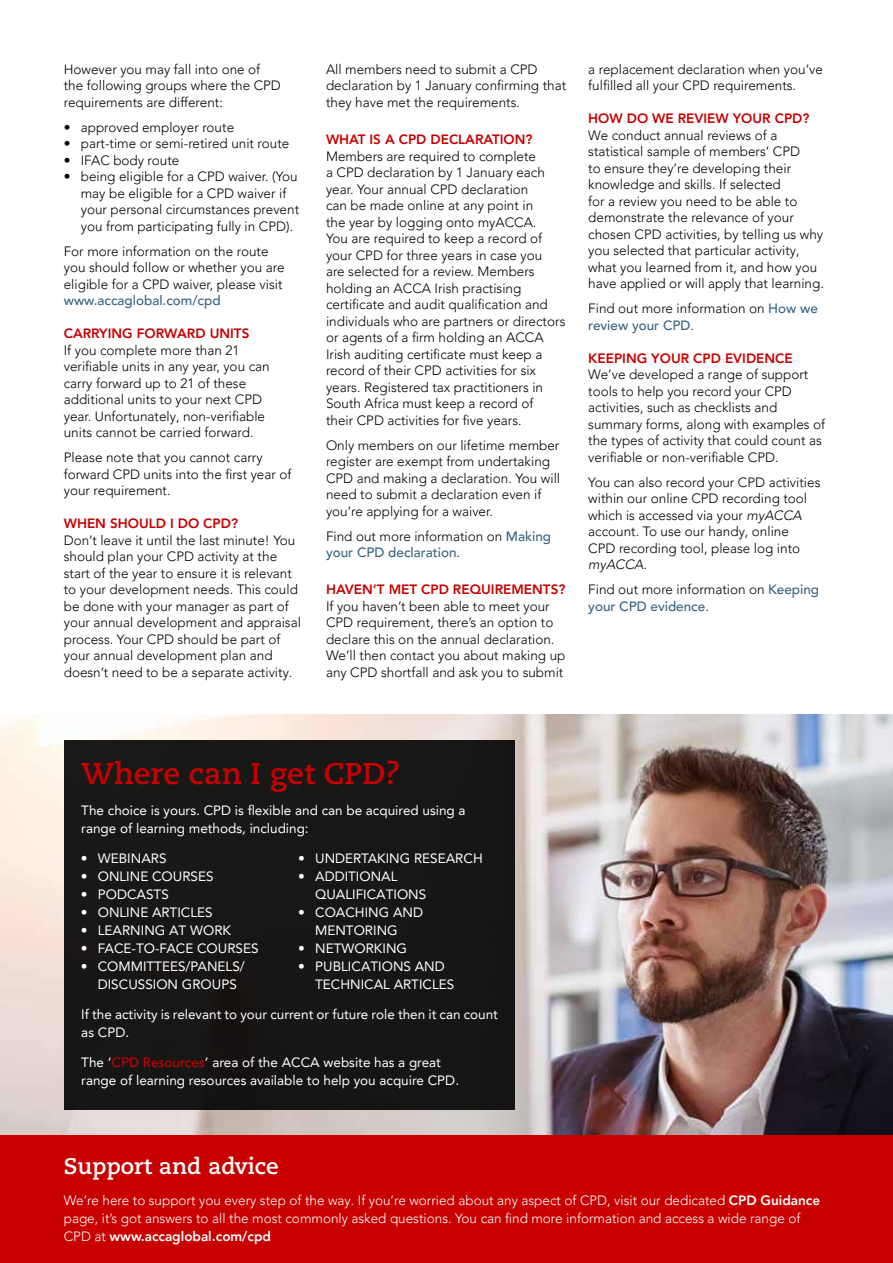
<style>
.page{position:relative;width:893px;height:1263px;background:#fff}
.page>*{position:absolute;margin:0;border:0;box-sizing:border-box;transform-origin:0 0}
.t1{font:700 30px "Caecilia LT Std";color:#c80000}
.t2{font:700 22.5px "Caecilia LT Std";color:#fff}
.t3{font:300 13.5px/16.5px "Avenir LT Pro";color:#000}
.t4{font:13.5px/18px "Avenir LT Pro";color:#fff}
.t5{font:300 13.5px/18px "Avenir LT Pro";color:#fff}
.t6{font:800 13.5px "Avenir LT Pro";color:#c80000}
.t7{font:500 13.5px "Avenir LT Pro";color:#38627f}
.s1{font-weight:500;color:#38627f}
.s2{font-style:italic}
.s3{font-weight:500;color:#c80000}
.s4{font-weight:800}
</style>
<div class="page">
<img style="left:0;top:714px;width:893px;height:421px">
<div style="left:0;top:1135px;width:893px;height:128px;background:#c80000"></div>
<div style="left:64px;top:740px;width:450px;height:370px;background:#181616"></div>
<p class="t3" style="left:64px;top:61px;width:219px">However you may fall into one of the following groups where the CPD requirements are different:</p>
<p class="t3" style="left:64px;top:119px;width:172px">• approved employer route</p>
<p class="t3" style="left:64px;top:136px;width:227px">• part-time or semi-retired unit route</p>
<p class="t3" style="left:64px;top:152px;width:117px">• IFAC body route</p>
<p class="t3" style="left:81px;top:169px;width:220px;text-indent:-17px">• being eligible for a CPD waiver. (You may be eligible for a CPD waiver if your personal circumstances prevent you from participating fully in CPD).</p>
<p class="t3" style="left:64px;top:243px;width:222px">For more information on the route you should follow or whether you are eligible for a CPD waiver, please visit</p>
<p class="t7" style="left:64px;top:293px;width:158px">www.accaglobal.com/cpd</p>
<p class="t6" style="left:64px;top:326px;width:187px">CARRYING FORWARD UNITS</p>
<p class="t3" style="left:64px;top:342px;width:207px">If you complete more than 21 verifiable units in any year, you can carry forward up to 21 of these additional units to your next CPD year. Unfortunately, non-verifiable units cannot be carried forward.</p>
<p class="t3" style="left:64px;top:449px;width:229px">Please note that you cannot carry forward CPD units into the first year of your requirement.</p>
<p class="t6" style="left:64px;top:516px;width:176px">WHEN SHOULD I DO CPD?</p>
<p class="t3" style="left:64px;top:532px;width:239px">Don’t leave it until the last minute! You should plan your CPD activity at the start of the year to ensure it is relevant to your development needs. This could be done with your manager as part of your annual development and appraisal process. Your CPD should be part of your annual development plan and doesn’t need to be a separate activity.</p>
<p class="t3" style="left:326px;top:61px;width:242px">All members need to submit a CPD declaration by 1 January confirming that they have met the requirements.</p>
<p class="t6" style="left:326px;top:131px;width:208px">WHAT IS A CPD DECLARATION?</p>
<p class="t3" style="left:326px;top:148px;width:241px">Members are required to complete<br>a CPD declaration by 1 January each year. Your annual CPD declaration<br>can be made online at any point in<br>the year by logging onto myACCA.<br>You are required to keep a record of your CPD for three years in case you<br>are selected for a review. Members holding an ACCA Irish practising certificate and audit qualification and individuals who are partners or directors or agents of a firm holding an ACCA Irish auditing certificate must keep a record of their CPD activities for six years. Registered tax practitioners in South Africa must keep a record of<br>their CPD activities for five years.</p>
<p class="t3" style="left:326px;top:437px;width:236px">Only members on our lifetime member register are exempt from undertaking CPD and making a declaration. You will need to submit a declaration even if you’re applying for a waiver.</p>
<p class="t3" style="left:326px;top:528px;width:227px">Find out more information on <span class="s1">Making your CPD declaration</span>.</p>
<p class="t6" style="left:326px;top:582px;width:241px">HAVEN’T MET CPD REQUIREMENTS?</p>
<p class="t3" style="left:326px;top:598px;width:241px">If you haven’t been able to meet your CPD requirement, there’s an option to declare this on the annual declaration.<br>We’ll then contact you about making up any CPD shortfall and ask you to submit</p>
<p class="t3" style="left:588px;top:61px;width:236px">a replacement declaration when you’ve fulfilled all your CPD requirements.</p>
<p class="t6" style="left:588px;top:110px;width:223px">HOW DO WE REVIEW YOUR CPD?</p>
<p class="t3" style="left:588px;top:127px;width:237px">We conduct annual reviews of a statistical sample of members’ CPD<br>to ensure they’re developing their knowledge and skills. If selected<br>for a review you need to be able to demonstrate the relevance of your chosen CPD activities, by telling us why you selected that particular activity, what you learned from it, and how you have applied or will apply that learning.</p>
<p class="t3" style="left:588px;top:300px;width:231px">Find out more information on <span class="s1">How we review your CPD</span>.</p>
<p class="t6" style="left:588px;top:350px;width:206px">KEEPING YOUR CPD EVIDENCE</p>
<p class="t3" style="left:588px;top:366px;width:238px">We’ve developed a range of support tools to help you record your CPD activities, such as checklists and summary forms, along with examples of the types of activity that could count as verifiable or non-verifiable CPD.</p>
<p class="t3" style="left:588px;top:474px;width:234px">You can also record your CPD activities within our online CPD recording tool which is accessed via your <span class="s2">myACCA </span>account. To use our handy, online<br>CPD recording tool, please log into <span class="s2">myACCA</span>.</p>
<p class="t3" style="left:588px;top:581px;width:232px">Find out more information on <span class="s1">Keeping your CPD evidence</span>.</p>
<h1 class="t1" style="left:81px;top:756px;width:320px">Where can I get CPD?</h1>
<p class="t4" style="left:81px;top:801px;width:386px">The choice is yours. CPD is flexible and can be acquired using a range of learning methods, including:</p>
<p class="t4" style="left:81px;top:849px;width:87px">• WEBINARS</p>
<p class="t4" style="left:81px;top:867px;width:134px">• ONLINE COURSES</p>
<p class="t4" style="left:81px;top:885px;width:90px">• PODCASTS</p>
<p class="t4" style="left:81px;top:903px;width:133px">• ONLINE ARTICLES</p>
<p class="t4" style="left:81px;top:921px;width:152px">• LEARNING AT WORK</p>
<p class="t4" style="left:81px;top:939px;width:179px">• FACE-TO-FACE COURSES</p>
<p class="t4" style="left:98px;top:957px;width:149px;text-indent:-17px">• COMMITTEES/PANELS/<br>DISCUSSION GROUPS</p>
<p class="t4" style="left:298px;top:849px;width:186px">• UNDERTAKING RESEARCH</p>
<p class="t4" style="left:315px;top:867px;width:113px;text-indent:-17px">• ADDITIONAL<br>QUALIFICATIONS</p>
<p class="t4" style="left:315px;top:903px;width:109px;text-indent:-17px">• COACHING AND<br>MENTORING</p>
<p class="t4" style="left:298px;top:939px;width:110px">• NETWORKING</p>
<p class="t4" style="left:315px;top:957px;width:141px;text-indent:-17px">• PUBLICATIONS AND<br>TECHNICAL ARTICLES</p>
<p class="t4" style="left:81px;top:1005px;width:418px">If the activity is relevant to your current or future role then it can count as CPD.</p>
<p class="t4" style="left:81px;top:1053px;width:379px">The ‘<span class="s3">CPD Resources</span>’ area of the ACCA website has a great range of learning resources available to help you acquire CPD.</p>
<h2 class="t2" style="left:64px;top:1153px;width:216px">Support and advice</h2>
<p class="t5" style="left:64px;top:1191px;width:758px">We’re here to support you every step of the way. If you’re worried about any aspect of CPD, visit our dedicated <span class="s4">CPD Guidance </span>page, it’s got answers to all the most commonly asked questions. You can find more information and access a wide range of<br>CPD at <span class="s4">www.accaglobal.com/cpd</span></p>
</div>
